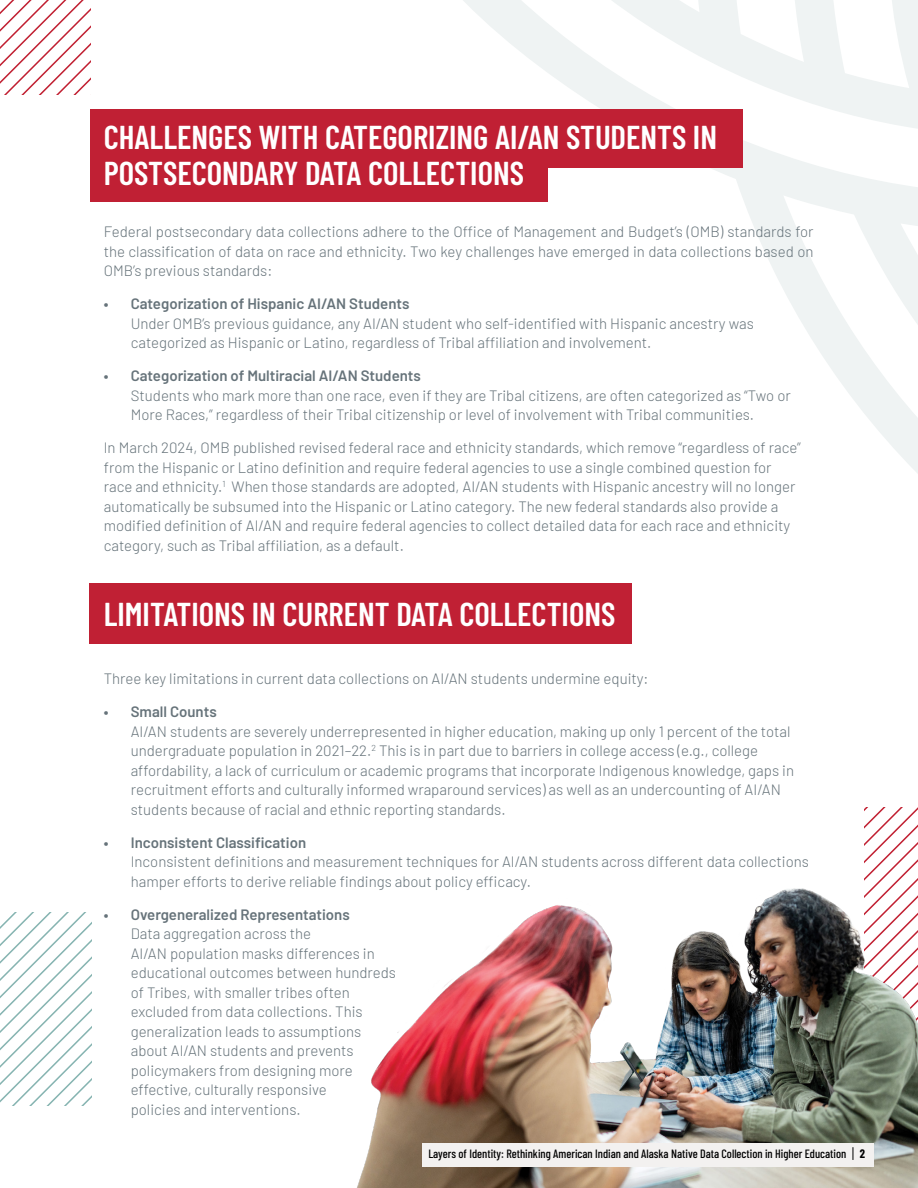
<style>
.page{position:relative;width:918px;height:1188px;background:#fff}
.page>*{position:absolute;margin:0;border:0;box-sizing:border-box;transform-origin:0 0}
.t1{font:600 33px/36px "Barlow Condensed";color:#fff}
.t2{font:300 15px/19.5px "Barlow";color:#66737a}
.t3{font:600 15px "Barlow";color:#66737a}
.t4{font:500 12px "Barlow Condensed";color:#000}
.s1{font-weight:700}
</style>
<div class="page">
<svg style="left:463px;top:0;width:455px;height:473px"></svg>
<svg style="left:864px;top:808px;width:54px;height:77px"></svg>
<img style="left:357px;top:885px;width:561px;height:303px">
<div style="left:90px;top:109px;width:652px;height:58px;background:#c02034"></div>
<div style="left:90px;top:583px;width:542px;height:61px;background:#c02034"></div>
<div style="left:90px;top:160px;width:458px;height:42px;background:#c02034"></div>
<svg style="left:0;top:913px;width:92px;height:193px"></svg>
<svg style="left:0;top:0;width:91px;height:94px"></svg>
<div style="left:422px;top:1143px;width:452px;height:23px;background:#f3f1f0"></div>
<svg style="left:853px;top:1147px;width:1px;height:13px"></svg>
<h1 class="t1" style="left:104px;top:117px;width:615px">CHALLENGES WITH CATEGORIZING AI/AN STUDENTS IN<br>POSTSECONDARY DATA COLLECTIONS</h1>
<p class="t2" style="left:104px;top:221px;width:711px;text-align:justify">Federal postsecondary data collections adhere to the Office of Management and Budget’s (OMB) standards for the classification of data on race and ethnicity. Two key challenges have emerged in data collections based on OMB’s previous standards:</p>
<p class="t3" style="left:104px;top:293px;width:307px">• Categorization of Hispanic AI/AN Students</p>
<p class="t2" style="left:131px;top:312px;width:625px">Under OMB’s previous guidance, any AI/AN student who self-identified with Hispanic ancestry was categorized as Hispanic or Latino, regardless of Tribal affiliation and involvement.</p>
<p class="t3" style="left:104px;top:365px;width:319px">• Categorization of Multiracial AI/AN Students</p>
<p class="t2" style="left:131px;top:384px;width:662px">Students who mark more than one race, even if they are Tribal citizens, are often categorized as “Two or<br>More Races,” regardless of their Tribal citizenship or level of involvement with Tribal communities.</p>
<p class="t2" style="left:104px;top:437px;width:699px">In March 2024, OMB published revised federal race and ethnicity standards, which remove “regardless of race” from the Hispanic or Latino definition and require federal agencies to use a single combined question for race and ethnicity.<sup>1</sup> When those standards are adopted, AI/AN students with Hispanic ancestry will no longer automatically be subsumed into the Hispanic or Latino category. The new federal standards also provide a modified definition of AI/AN and require federal agencies to collect detailed data for each race and ethnicity category, such as Tribal affiliation, as a default.</p>
<h1 class="t1" style="left:104px;top:594px;width:513px">LIMITATIONS IN CURRENT DATA COLLECTIONS</h1>
<p class="t2" style="left:104px;top:668px;width:546px">Three key limitations in current data collections on AI/AN students undermine equity:</p>
<p class="t3" style="left:104px;top:701px;width:115px">• Small Counts</p>
<p class="t2" style="left:131px;top:720px;width:665px">AI/AN students are severely underrepresented in higher education, making up only 1 percent of the total undergraduate population in 2021–22.<sup>2</sup> This is in part due to barriers in college access (e.g., college affordability, a lack of curriculum or academic programs that incorporate Indigenous knowledge, gaps in recruitment efforts and culturally informed wraparound services) as well as an undercounting of AI/AN students because of racial and ethnic reporting standards.</p>
<p class="t3" style="left:104px;top:831px;width:204px">• Inconsistent Classification</p>
<p class="t2" style="left:131px;top:851px;width:680px">Inconsistent definitions and measurement techniques for AI/AN students across different data collections hamper efforts to derive reliable findings about policy efficacy.</p>
<p class="t3" style="left:104px;top:903px;width:248px">• Overgeneralized Representations</p>
<p class="t2" style="left:131px;top:923px;width:267px">Data aggregation across the<br>AI/AN population masks differences in educational outcomes between hundreds of Tribes, with smaller tribes often excluded from data collections. This generalization leads to assumptions about AI/AN students and prevents policymakers from designing more effective, culturally responsive<br>policies and interventions.</p>
<p class="t4" style="left:428px;top:1145px;width:438px">Layers of Identity: Rethinking American Indian and Alaska Native Data Collection in Higher Education <span class="s1">2</span></p>
</div>
